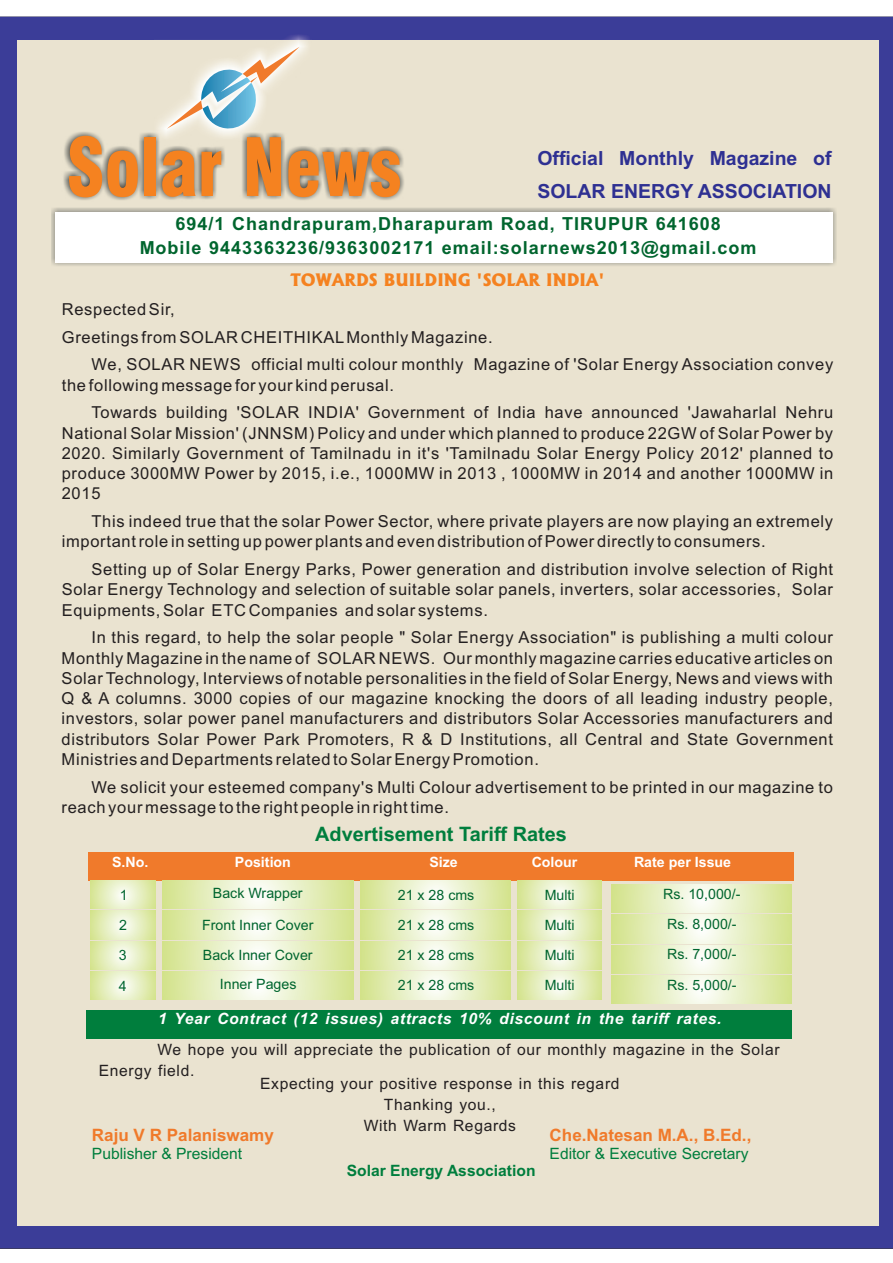
<style>
.page{position:relative;width:893px;height:1263px;background:#fff}
.page>*{position:absolute;margin:0;border:0;box-sizing:border-box;transform-origin:0 0}
.t1{font:900 condensed 78.15px "Swiss 721 BT";color:#f58220;scale:.93 1}
.t2{font:700 19.95px "Arial";color:#007e3d}
.t3{font:700 19.5px/32.5px "Arial";color:#2e3092}
.t4{font:700 18px/24.2px "Arial";letter-spacing:.055em;color:#00652e;text-align:center}
.t5{font:700 17.1px "Arial";color:#f07a2b}
.t6{font:16.5px/20.2px "Arial";letter-spacing:.04em;color:#231f20}
.t7{font:800 16.5px "Albertus";color:#f58220}
.t8{font:15.6px/21px "Arial";letter-spacing:.04em;color:#231f20}
.t9{font:italic 700 15.6px "Arial";letter-spacing:.04em;color:#fff}
.t10{font:15.6px "Arial";color:#007e3d}
.t11{font:700 15.6px "Arial";color:#007e3d}
.t12{font:14.25px/30.2px "Arial";color:#00652e;text-align:justify}
.t13{font:700 14.25px "Arial";color:#fff}
</style>
<div class="page">
<div style="left:0;top:16px;width:893px;height:1233px;background:#3b3d98"></div>
<div style="left:17px;top:40px;width:861px;height:1185px;background:#eae3d0"></div>
<img style="left:51px;top:208px;width:785px;height:58px">
<div style="left:55px;top:212px;width:777px;height:50px;background:#fff"></div>
<div style="left:87px;top:1010px;width:705px;height:28px;background:#007e3d"></div>
<div style="left:88px;top:852px;width:705px;height:29px;background:#f07a2b"></div>
<svg style="left:90px;top:881px;width:65px;height:28px;background:#e5eebf"></svg>
<svg style="left:162px;top:881px;width:192px;height:28px;background:#e6efc1"></svg>
<svg style="left:361px;top:881px;width:150px;height:28px;background:#e6efc0"></svg>
<svg style="left:517px;top:881px;width:84px;height:28px;background:#e6eebf"></svg>
<svg style="left:612px;top:885px;width:179px;height:28px;background:#e6efc1"></svg>
<svg style="left:90px;top:911px;width:65px;height:28px;background:#e5eebf"></svg>
<svg style="left:162px;top:911px;width:192px;height:28px;background:#e6efc1"></svg>
<svg style="left:361px;top:911px;width:150px;height:28px;background:#e6efc0"></svg>
<svg style="left:517px;top:911px;width:84px;height:28px;background:#e6eebf"></svg>
<svg style="left:612px;top:915px;width:179px;height:28px;background:#e6efc1"></svg>
<svg style="left:90px;top:941px;width:65px;height:28px;background:#e5eebf"></svg>
<svg style="left:162px;top:941px;width:192px;height:28px;background:#e6efc1"></svg>
<svg style="left:361px;top:941px;width:150px;height:28px;background:#e6efc0"></svg>
<svg style="left:517px;top:941px;width:84px;height:28px;background:#e6eebf"></svg>
<svg style="left:612px;top:945px;width:179px;height:28px;background:#e6efc1"></svg>
<svg style="left:90px;top:971px;width:65px;height:28px;background:#e5eebf"></svg>
<svg style="left:162px;top:971px;width:192px;height:28px;background:#e6efc1"></svg>
<svg style="left:361px;top:971px;width:150px;height:28px;background:#e6efc0"></svg>
<svg style="left:517px;top:971px;width:84px;height:28px;background:#e6eebf"></svg>
<svg style="left:612px;top:975px;width:179px;height:28px;background:#e6efc1"></svg>
<img style="left:155px;top:34px;width:157px;height:97px">
<svg style="left:167px;top:47px;width:133px;height:83px;background:#d2d8d0"></svg>
<img style="left:62px;top:131px;width:343px;height:71px">
<h1 class="t1" style="left:66px;top:137px;width:362px">Solar News</h1>
<p class="t3" style="left:537px;top:144px;width:296px">Official Monthly Magazine of<br>SOLAR ENERGY ASSOCIATION</p>
<p class="t4" style="left:140px;top:213px;width:618px">694/1 Chandrapuram,Dharapuram Road, TIRUPUR 641608<br>Mobile 9443363236/9363002171 email:solarnews2013@gmail.com</p>
<p class="t7" style="left:290px;top:274px;width:316px">TOWARDS BUILDING 'SOLAR INDIA'</p>
<p class="t6" style="left:62px;top:301px;width:115px">Respected Sir,</p>
<p class="t6" style="left:62px;top:328px;width:432px">Greetings from SOLAR CHEITHIKALMonthly Magazine.</p>
<p class="t6" style="left:92px;top:356px;width:743px">We, SOLAR NEWS official multi colour monthly Magazine of 'Solar Energy Association convey</p>
<p class="t6" style="left:92px;top:373px;width:743px;line-height:27.6px;text-indent:-30px">the following message for your kind perusal.<br>Towards building 'SOLAR INDIA' Government of India have announced 'Jawaharlal Nehru</p>
<p class="t6" style="left:62px;top:424px;width:773px;text-align:justify">National Solar Mission' (JNNSM) Policy and under which planned to produce 22GW of Solar Power by 2020. Similarly Government of Tamilnadu in it's 'Tamilnadu Solar Energy Policy 2012' planned to produce 3000MW Power by 2015, i.e., 1000MW in 2013 , 1000MW in 2014 and another 1000MW in 2015</p>
<p class="t6" style="left:62px;top:513px;width:773px;text-indent:30px">This indeed true that the solar Power Sector, where private players are now playing an extremely important role in setting up power plants and even distribution of Power directly to consumers.</p>
<p class="t6" style="left:62px;top:561px;width:773px;text-align:justify;text-indent:30px">Setting up of Solar Energy Parks, Power generation and distribution involve selection of Right Solar Energy Technology and selection of suitable solar panels, inverters, solar accessories, Solar Equipments, Solar ETC Companies and solar systems.</p>
<p class="t6" style="left:62px;top:629px;width:773px;text-align:justify;text-indent:30px">In this regard, to help the solar people " Solar Energy Association" is publishing a multi colour Monthly Magazine in the name of SOLAR NEWS. Our monthly magazine carries educative articles on Solar Technology, Interviews of notable personalities in the field of Solar Energy, News and views with Q &amp; A columns. 3000 copies of our magazine knocking the doors of all leading industry people, investors, solar power panel manufacturers and distributors Solar Accessories manufacturers and distributors Solar Power Park Promoters, R &amp; D Institutions, all Central and State Government Ministries and Departments related to Solar Energy Promotion.</p>
<p class="t6" style="left:62px;top:778px;width:773px;text-indent:30px">We solicit your esteemed company's Multi Colour advertisement to be printed in our magazine to reach your message to the right people in right time.</p>
<p class="t13" style="left:112px;top:857px;width:38px">S.No.</p>
<p class="t12" style="left:119px;top:881px;width:10px">1<br>2<br>3<br>4</p>
<p class="t2" style="left:315px;top:826px;width:253px">Advertisement Tariff Rates</p>
<p class="t13" style="left:235px;top:857px;width:58px">Position</p>
<p class="t13" style="left:429px;top:857px;width:30px">Size</p>
<p class="t13" style="left:532px;top:857px;width:47px">Colour</p>
<p class="t13" style="left:634px;top:857px;width:99px">Rate per Issue</p>
<p class="t12" style="left:213px;top:880px;width:91px">Back Wrapper</p>
<p class="t12" style="left:202px;top:911px;width:113px">Front Inner Cover<br>Back Inner Cover</p>
<p class="t12" style="left:220px;top:970px;width:78px">Inner Pages</p>
<p class="t12" style="left:398px;top:881px;width:78px">21 x 28 cms 21 x 28 cms 21 x 28 cms 21 x 28 cms</p>
<p class="t12" style="left:545px;top:881px;width:31px">Multi Multi Multi Multi</p>
<p class="t12" style="left:663px;top:880px;width:79px;text-align:left">Rs. 10,000/-<br>Rs. 8,000/-<br>Rs. 7,000/-<br>Rs. 5,000/-</p>
<p class="t9" style="left:158px;top:1013px;width:565px">1 Year Contract (12 issues) attracts 10% discount in the tariff rates.</p>
<p class="t8" style="left:99px;top:1041px;width:682px;text-indent:59px">We hope you will appreciate the publication of our monthly magazine in the Solar<br>Energy field.</p>
<p class="t8" style="left:260px;top:1074px;width:361px;text-align:center">Expecting your positive response in this regard<br>Thanking you.,<br>With Warm Regards</p>
<p class="t5" style="left:92px;top:1128px;width:183px">Raju V R Palaniswamy</p>
<p class="t10" style="left:92px;top:1147px;width:152px">Publisher &amp; President</p>
<p class="t5" style="left:550px;top:1129px;width:203px">Che.Natesan M.A., B.Ed.,</p>
<p class="t10" style="left:550px;top:1147px;width:200px">Editor &amp; Executive Secretary</p>
<p class="t11" style="left:347px;top:1164px;width:190px">Solar Energy Association</p>
</div>
